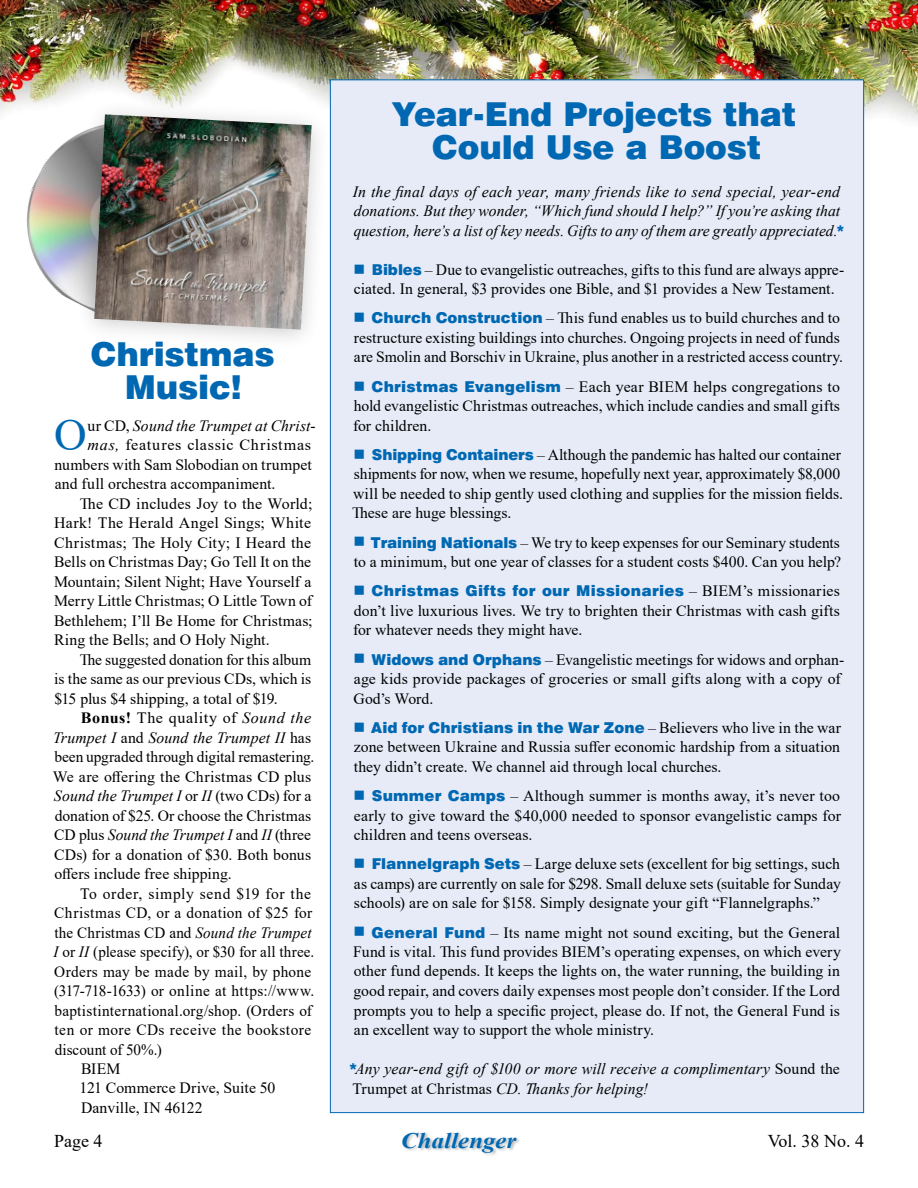
<style>
.page{position:relative;width:918px;height:1188px;background:#fff}
.page>*{position:absolute;margin:0;border:0;box-sizing:border-box;transform-origin:0 0}
.t1{font:45.15px "Times New Roman";color:#0068b2}
.t2{font:900 33px/33px "Swiss 721 BT";letter-spacing:-.005em;color:#0068b2;text-align:center}
.t3{font:italic 700 22.2px "Times New Roman";letter-spacing:-.01em;color:#0068b2;scale:1.15 1}
.t4{font:18px "Times New Roman";color:#000}
.t5{font:15.75px/19.5px "Times New Roman";letter-spacing:.005em;color:#000}
.t6{font:italic 15.75px/19.5px "Times New Roman";letter-spacing:.005em;color:#000}
.t7{font:15.75px "Times New Roman";letter-spacing:.005em;color:#000;scale:.96 1}
.t8{font:15.75px "Times New Roman";letter-spacing:.04em;color:#000}
.t9{font:15.75px "Times New Roman";letter-spacing:.03em;color:#000}
.t10{font:15.75px "Times New Roman";letter-spacing:.035em;color:#000}
.t11{font:900 15px "Swiss 721 BT";letter-spacing:.015em;color:#0068b2}
.s1{font-style:normal}
.s2{font-style:italic}
.s3{font-weight:700}
.s4{font-family:"Swiss 721 BT";font-weight:900;font-style:normal;font-size:15px;color:#0068b2}
.s5{font-family:"Swiss 721 BT";font-weight:900;font-size:15px;color:#0068b2}
.s6{font-family:"Times New Roman";font-weight:400;font-size:15.75px;color:#000}
</style>
<div class="page">
<img style="left:0;top:0;width:918px;height:214px">
<img style="left:0;top:89px;width:252px;height:213px">
<div style="left:75px;top:98px;width:256px;height:254px;background:#000;opacity:.2"></div>
<img style="left:94px;top:114px;width:218px;height:216px">
<div style="left:401px;top:1131px;width:120px;height:26px;background:#000;opacity:.3"></div>
<div style="left:330px;top:80px;width:534px;height:1033px;background:#e6ebf7"></div>
<h2 class="t2" style="left:91px;top:338px;width:186px">Christmas<br>Music!</h2>
<h1 class="t1" style="left:54px;top:403px;width:34px">O</h1>
<p class="t6" style="left:87px;top:415px;width:230px"><span class="s1">ur CD,</span> Sound the Trumpet at Christ-</p>
<p class="t8" style="left:88px;top:434px;width:225px"><span class="s2">mas,</span> features classic Christmas</p>
<p class="t5" style="left:55px;top:454px;width:259px">numbers with Sam Slobodian on trumpet</p>
<p class="t5" style="left:55px;top:473px;width:222px">and full orchestra accompaniment.</p>
<p class="t5" style="left:80px;top:493px;width:234px">The CD includes Joy to the World;</p>
<p class="t5" style="left:54px;top:512px;width:259px">Hark! The Herald Angel Sings; White</p>
<p class="t5" style="left:54px;top:532px;width:258px">Christmas; The Holy City; I Heard the</p>
<p class="t5" style="left:54px;top:551px;width:259px">Bells on Christmas Day; Go Tell It on the</p>
<p class="t5" style="left:54px;top:571px;width:259px">Mountain; Silent Night; Have Yourself a</p>
<p class="t5" style="left:54px;top:590px;width:259px">Merry Little Christmas; O Little Town of</p>
<p class="t5" style="left:54px;top:610px;width:260px">Bethlehem; I’ll Be Home for Christmas;</p>
<p class="t5" style="left:54px;top:629px;width:217px">Ring the Bells; and O Holy Night.</p>
<p class="t5" style="left:80px;top:649px;width:233px">The suggested donation for this album</p>
<p class="t5" style="left:54px;top:668px;width:259px">is the same as our previous CDs, which is</p>
<p class="t5" style="left:54px;top:688px;width:225px">$15 plus $4 shipping, a total of $19.</p>
<p class="t10" style="left:81px;top:707px;width:232px"><span class="s3">Bonus!</span> The quality of <span class="s2">Sound the</span></p>
<p class="t6" style="left:53px;top:727px;width:260px">Trumpet I <span class="s1">and</span> Sound the Trumpet II <span class="s1">has</span></p>
<p class="t5" style="left:55px;top:746px;width:261px">been upgraded through digital remastering.</p>
<p class="t5" style="left:53px;top:766px;width:260px">We are offering the Christmas CD plus</p>
<p class="t6" style="left:54px;top:786px;width:259px">Sound the Trumpet I <span class="s1">or</span> II <span class="s1">(two CDs) for a</span></p>
<p class="t5" style="left:55px;top:805px;width:258px">donation of $25. Or choose the Christmas</p>
<p class="t6" style="left:54px;top:825px;width:258px"><span class="s1">CD plus</span> Sound the Trumpet I <span class="s1">and</span> II <span class="s1">(three</span></p>
<p class="t5" style="left:54px;top:844px;width:259px">CDs) for a donation of $30. Both bonus</p>
<p class="t5" style="left:55px;top:863px;width:179px">offers include free shipping.</p>
<p class="t8" style="left:80px;top:882px;width:232px">To order, simply send $19 for the</p>
<p class="t5" style="left:54px;top:902px;width:259px">Christmas CD, or a donation of $25 for</p>
<p class="t7" style="left:55px;top:921px;width:269px">the Christmas CD and <span class="s2">Sound the Trumpet</span></p>
<p class="t7" style="left:54px;top:941px;width:273px"><span class="s2">I</span> or <span class="s2">II</span> (please specify), or $30 for all three.</p>
<p class="t5" style="left:54px;top:961px;width:258px">Orders may be made by mail, by phone</p>
<p class="t5" style="left:54px;top:980px;width:262px">(317-718-1633) or online at https://www.</p>
<p class="t5" style="left:55px;top:1000px;width:259px">baptistinternational.org/shop. (Orders of</p>
<p class="t9" style="left:55px;top:1019px;width:258px">ten or more CDs receive the bookstore</p>
<p class="t7" style="left:55px;top:1038px;width:113px">discount of 50%.)</p>
<p class="t5" style="left:81px;top:1058px;width:41px">BIEM</p>
<p class="t5" style="left:80px;top:1078px;width:197px">121 Commerce Drive, Suite 50</p>
<p class="t5" style="left:81px;top:1097px;width:123px">Danville, IN 46122</p>
<h2 class="t2" style="left:392px;top:98px;width:405px">Year-End Projects that<br>Could Use a Boost</h2>
<p class="t6" style="left:353px;top:181px;width:493px">In the final days of each year, many friends like to send special, year-end donations. But they wonder, “Which fund should I help?” If you’re asking that question, here’s a list of key needs. Gifts to any of them are greatly appreciated.<span class="s4">*</span></p>
<p class="t5" style="left:354px;top:259px;width:492px;text-indent:18px"><span class="s5">Bibles</span> – Due to evangelistic outreaches, gifts to this fund are always appre&shy;ciated. In general, $3 provides one Bible, and $1 provides a New Testament.</p>
<p class="t5" style="left:354px;top:308px;width:491px;text-indent:18px"><span class="s5">Church Construction</span> – This fund enables us to build churches and to restructure existing buildings into churches. Ongoing projects in need of funds are Smolin and Borschiv in Ukraine, plus another in a restricted access country.</p>
<p class="t5" style="left:353px;top:376px;width:489px;text-align:justify;text-indent:18px"><span class="s5">Christmas Evangelism</span> – Each year BIEM helps congregations to hold evangelistic Christmas outreaches, which include candies and small gifts for children.</p>
<p class="t5" style="left:352px;top:444px;width:493px;text-indent:20px"><span class="s5">Shipping Containers</span> – Although the pandemic has halted our container shipments for now, when we resume, hopefully next year, approximately $8,000 will be needed to ship gently used clothing and supplies for the mission fields.<br>These are huge blessings.</p>
<p class="t5" style="left:354px;top:532px;width:489px;text-align:right"><span class="s5">Training Nationals</span> – We try to keep expenses for our Seminary students<br>to a minimum, but one year of classes for a student costs $400. Can you help?</p>
<p class="t11" style="left:372px;top:582px;width:470px">Christmas Gifts for our Missionaries <span class="s6">– BIEM’s missionaries</span></p>
<p class="t5" style="left:353px;top:600px;width:488px">don’t live luxurious lives. We try to brighten their Christmas with cash gifts for whatever needs they might have.</p>
<p class="t5" style="left:354px;top:649px;width:492px;text-indent:18px"><span class="s5">Widows and Orphans</span> – Evangelistic meetings for widows and orphan&shy;age kids provide packages of groceries or small gifts along with a copy of<br>God’s Word.</p>
<p class="t11" style="left:371px;top:718px;width:471px">Aid for Christians in the War Zone <span class="s6">– Believers who live in the war</span></p>
<p class="t5" style="left:354px;top:737px;width:488px">zone between Ukraine and Russia suffer economic hardship from a situation they didn’t create. We channel aid through local churches.</p>
<p class="t5" style="left:354px;top:785px;width:489px;text-align:justify;text-indent:18px"><span class="s5">Summer Camps</span> – Although summer is months away, it’s never too early to give toward the $40,000 needed to sponsor evangelistic camps for children and teens overseas.</p>
<p class="t5" style="left:354px;top:854px;width:489px;text-align:justify;text-indent:18px"><span class="s5">Flannelgraph Sets</span> – Large deluxe sets (excellent for big settings, such as camps) are currently on sale for $298. Small deluxe sets (suitable for Sunday schools) are on sale for $158. Simply designate your gift “Flannelgraphs.”</p>
<p class="t5" style="left:353px;top:922px;width:489px;text-align:justify;text-indent:18px"><span class="s5">General Fund</span> – Its name might not sound exciting, but the General Fund is vital. This fund provides BIEM’s operating expenses, on which every other fund depends. It keeps the lights on, the water running, the building in good repair, and covers daily expenses most people don’t consider. If the Lord prompts you to help a specific project, please do. If not, the General Fund is an excellent way to support the whole ministry.</p>
<p class="t6" style="left:349px;top:1059px;width:492px"><span class="s4">*</span>Any year-end gift of $100 or more will receive a complimentary <span class="s1">Sound the<br>Trumpet at Christmas</span> CD. Thanks for helping!</p>
<p class="t4" style="left:54px;top:1128px;width:50px">Page 4</p>
<h3 class="t3" style="left:401px;top:1125px;width:102px">Challenger</h3>
<p class="t4" style="left:768px;top:1128px;width:98px">Vol. 38 No. 4</p>
</div>
